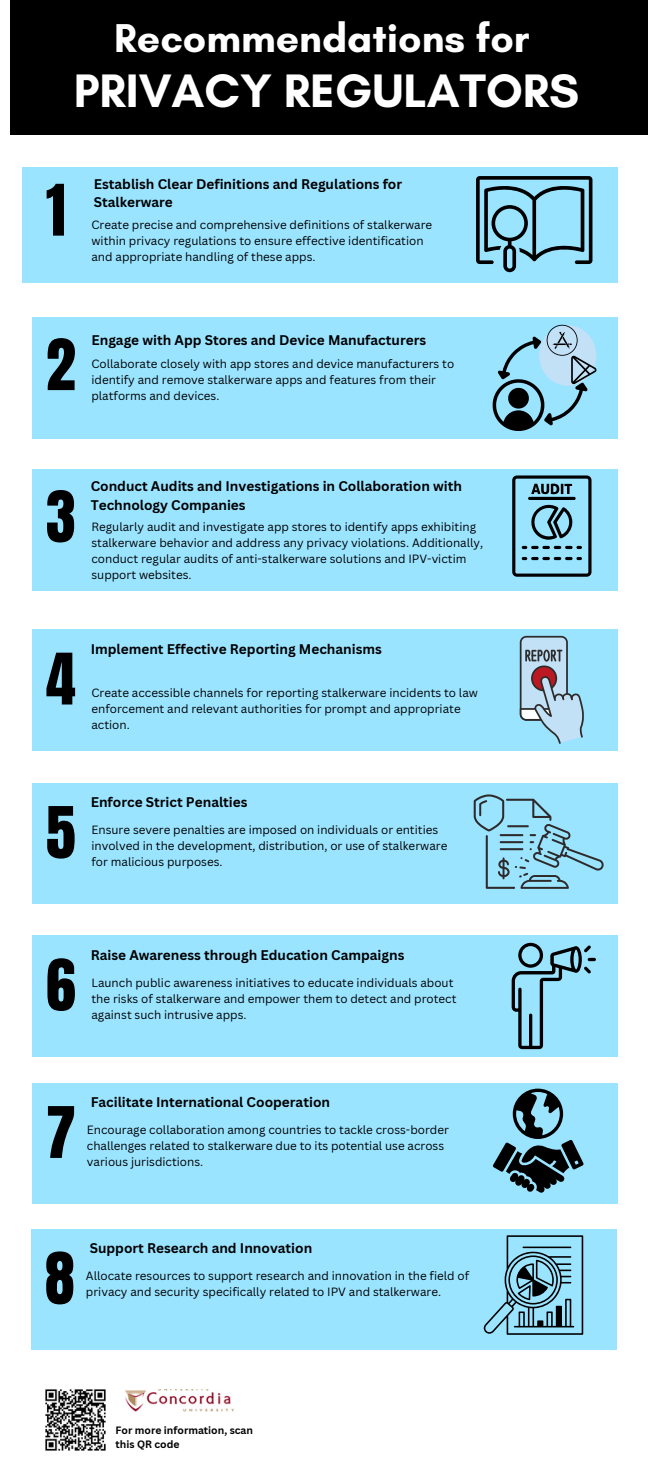
<style>
.page{position:relative;width:648px;height:1458px;background:#fff}
.page>*{position:absolute;margin:0;border:0;box-sizing:border-box;transform-origin:0 0}
.t1{font:60.3px "Anton";color:#000}
.t2{font:700 47.93px "Glacial Indifference";color:#fff}
.t3{font:700 40.95px "Glacial Indifference";color:#fff}
.t4{font:700 13.5px/18.9px "Canva Sans";color:#000}
.t5{font:11.7px/16px "Canva Sans";color:#000}
.t6{font:700 10.35px/14px "Canva Sans";color:#000}
</style>
<div class="page">
<div style="left:22px;top:167px;width:596px;height:115px;background:#9ae4ff"></div>
<div style="left:32px;top:317px;width:586px;height:121px;background:#9ae4ff"></div>
<svg style="left:476px;top:176px;width:116px;height:96px"></svg>
<div style="left:10px;top:0;width:638px;height:135px;background:#000"></div>
<svg style="left:493px;top:325px;width:103px;height:106px"></svg>
<div style="left:32px;top:469px;width:586px;height:121px;background:#9ae4ff"></div>
<svg style="left:512px;top:475px;width:80px;height:102px"></svg>
<div style="left:32px;top:629px;width:586px;height:122px;background:#9ae4ff"></div>
<svg style="left:520px;top:636px;width:64px;height:108px"></svg>
<div style="left:32px;top:783px;width:586px;height:121px;background:#9ae4ff"></div>
<svg style="left:474px;top:794px;width:130px;height:95px"></svg>
<div style="left:32px;top:935px;width:586px;height:122px;background:#9ae4ff"></div>
<svg style="left:512px;top:943px;width:84px;height:106px"></svg>
<div style="left:32px;top:1083px;width:586px;height:121px;background:#9ae4ff"></div>
<svg style="left:493px;top:1089px;width:91px;height:104px"></svg>
<div style="left:31px;top:1229px;width:586px;height:121px;background:#9ae4ff"></div>
<svg style="left:484px;top:1235px;width:99px;height:100px"></svg>
<hr style="left:523px;top:1247px;width:48px;height:1px;background:#000">
<img style="left:45px;top:1389px;width:61px;height:61px">
<img style="left:125px;top:1389px;width:109px;height:23px">
<p class="t3" style="left:114px;top:13px;width:417px">Recommendations for</p>
<p class="t2" style="left:74px;top:62px;width:507px">PRIVACY REGULATORS</p>
<p class="t1" style="left:46px;top:167px;width:21px">1</p>
<p class="t4" style="left:94px;top:174px;width:310px">Establish Clear Definitions and Regulations for<br>Stalkerware</p>
<p class="t5" style="left:91px;top:217px;width:342px">Create precise and comprehensive definitions of stalkerware within privacy regulations to ensure effective identification and appropriate handling of these apps.</p>
<p class="t1" style="left:46px;top:321px;width:31px">2</p>
<p class="t4" style="left:91px;top:331px;width:336px">Engage with App Stores and Device Manufacturers</p>
<p class="t5" style="left:91px;top:355px;width:364px">Collaborate closely with app stores and device manufacturers to identify and remove stalkerware apps and features from their platforms and devices.</p>
<p class="t1" style="left:46px;top:473px;width:31px">3</p>
<p class="t4" style="left:91px;top:476px;width:373px">Conduct Audits and Investigations in Collaboration with<br>Technology Companies</p>
<p class="t5" style="left:91px;top:519px;width:393px">Regularly audit and investigate app stores to identify apps exhibiting stalkerware behavior and address any privacy violations. Additionally, conduct regular audits of anti-stalkerware solutions and IPV-victim support websites.</p>
<p class="t1" style="left:46px;top:636px;width:31px">4</p>
<p class="t4" style="left:91px;top:639px;width:293px">Implement Effective Reporting Mechanisms</p>
<p class="t5" style="left:91px;top:684px;width:388px">Create accessible channels for reporting stalkerware incidents to law enforcement and relevant authorities for prompt and appropriate action.</p>
<p class="t1" style="left:46px;top:789px;width:31px">5</p>
<p class="t4" style="left:91px;top:792px;width:158px">Enforce Strict Penalties</p>
<p class="t5" style="left:91px;top:822px;width:357px">Ensure severe penalties are imposed on individuals or entities involved in the development, distribution, or use of stalkerware for malicious purposes.</p>
<p class="t1" style="left:46px;top:942px;width:31px">6</p>
<p class="t4" style="left:91px;top:945px;width:315px">Raise Awareness through Education Campaigns</p>
<p class="t5" style="left:91px;top:974px;width:367px">Launch public awareness initiatives to educate individuals about the risks of stalkerware and empower them to detect and protect against such intrusive apps.</p>
<p class="t1" style="left:46px;top:1089px;width:31px">7</p>
<p class="t4" style="left:91px;top:1092px;width:241px">Facilitate International Cooperation</p>
<p class="t5" style="left:87px;top:1121px;width:364px">Encourage collaboration among countries to tackle cross-border challenges related to stalkerware due to its potential use across various jurisdictions.</p>
<p class="t1" style="left:45px;top:1235px;width:31px">8</p>
<p class="t4" style="left:90px;top:1238px;width:224px">Support Research and Innovation</p>
<p class="t5" style="left:86px;top:1267px;width:385px">Allocate resources to support research and innovation in the field of privacy and security specifically related to IPV and stalkerware.</p>
<p class="t6" style="left:116px;top:1423px;width:139px">For more information, scan this QR code</p>
</div>
